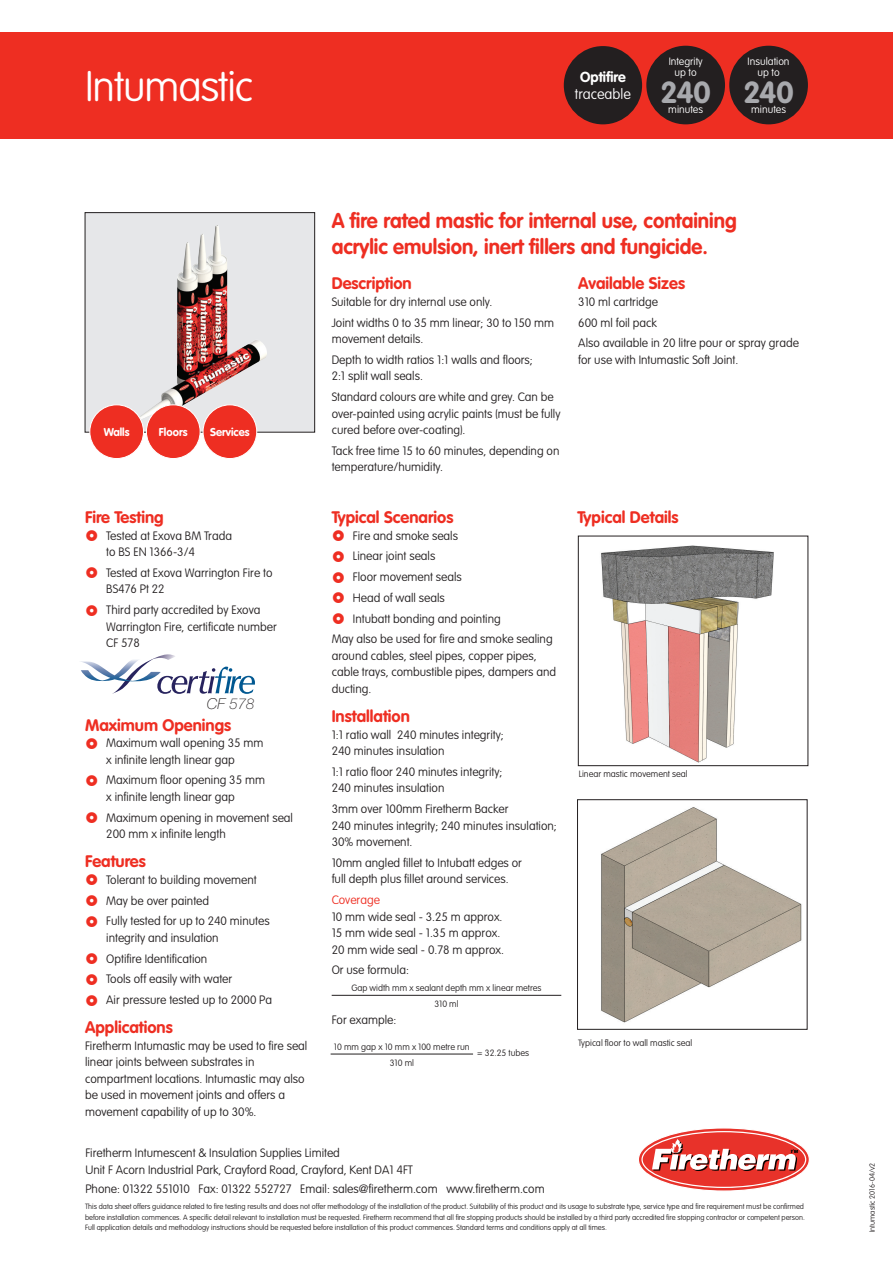
<style>
.page{position:relative;width:893px;height:1263px;background:#fff}
.page>*{position:absolute;margin:0;border:0;box-sizing:border-box;transform-origin:0 0}
.t1{font:100 42px "VAG Rounded Std";letter-spacing:-.025em;color:#fff}
.t2{font:700 30px "VAG Rounded Std";letter-spacing:-.025em;color:#a8a9ad}
.t3{font:700 21px/25.2px "VAG Rounded LT";color:#ee2e22}
.t4{font:700 16.5px "VAG Rounded Std";color:#ee2e22}
.t5{font:italic 100 15px "Helvetica Neue";color:#231f20}
.t6{font:100 14.25px "VAG Rounded Std";color:#fff}
.t7{font:700 14.25px "VAG Rounded Std";color:#fff}
.t8{font:100 12px/16.5px "VAG Rounded Std";color:#231f20}
.t9{font:100 12px "VAG Rounded Std";color:#ee2e22}
.t10{font:700 11.25px "VAG Rounded Std";color:#fff}
.t11{font:100 10.5px/10.5px "VAG Rounded Std";color:#fff;text-align:center}
.t12{font:100 9px/16.5px "VAG Rounded Std";color:#231f20;text-align:center}
.t13{font:100 7.5px/10.5px "VAG Rounded Std";color:#231f20;text-align:justify}
.t14{font:italic 900 4.95px "Helvetica";color:#050503}
</style>
<div class="page">
<div style="left:85px;top:213px;width:230px;height:219px;background:#e6e7e9"></div>
<div style="left:85px;top:212px;width:230px;height:220px;border:1px solid #231f20"></div>
<img style="left:140px;top:225px;width:127px;height:195px">
<hr style="left:332px;top:995px;width:229px;height:1px;background:#231f20">
<svg style="left:639px;top:1128px;width:170px;height:63px"></svg>
<svg style="left:81px;top:654px;width:174px;height:40px"></svg>
<div style="left:90px;top:405px;width:54px;height:53px;background:#ee2e22;border-radius:50%"></div>
<div style="left:89px;top:404px;width:55px;height:55px;border:1px solid #fff;border-radius:50%"></div>
<div style="left:146px;top:405px;width:54px;height:53px;background:#ee2e22;border-radius:50%"></div>
<div style="left:146px;top:404px;width:55px;height:55px;border:1px solid #fff;border-radius:50%"></div>
<div style="left:203px;top:405px;width:54px;height:53px;background:#ee2e22;border-radius:50%"></div>
<div style="left:203px;top:404px;width:54px;height:55px;border:1px solid #fff;border-radius:50%"></div>
<div style="left:0;top:32px;width:893px;height:106px;background:#ee2e22"></div>
<div style="left:646px;top:46px;width:79px;height:78px;background:#231f20;border-radius:50%"></div>
<div style="left:729px;top:46px;width:79px;height:78px;background:#231f20;border-radius:50%"></div>
<img style="left:601px;top:807px;width:201px;height:216px">
<div style="left:577px;top:799px;width:230px;height:230px;border:1px solid #231f20"></div>
<img style="left:601px;top:545px;width:173px;height:218px">
<div style="left:578px;top:536px;width:230px;height:230px;border:1px solid #231f20"></div>
<hr style="left:331px;top:1054px;width:142px;height:1px;background:#231f20">
<div style="left:564px;top:46px;width:78px;height:78px;background:#231f20;border-radius:50%"></div>
<h1 class="t1" style="left:85px;top:62px;width:170px">Intumastic</h1>
<p class="t7" style="left:580px;top:69px;width:47px">Optifire</p>
<p class="t6" style="left:575px;top:86px;width:57px">traceable</p>
<p class="t11" style="left:669px;top:57px;width:36px">Integrity up to</p>
<h2 class="t2" style="left:661px;top:74px;width:52px">240</h2>
<p class="t11" style="left:668px;top:105px;width:36px">minutes</p>
<p class="t11" style="left:748px;top:57px;width:43px">Insulation up to</p>
<h2 class="t2" style="left:743px;top:74px;width:52px">240</h2>
<p class="t11" style="left:751px;top:105px;width:36px">minutes</p>
<p class="t10" style="left:104px;top:425px;width:27px">Walls</p>
<p class="t10" style="left:159px;top:425px;width:30px">Floors</p>
<p class="t10" style="left:210px;top:425px;width:41px">Services</p>
<h3 class="t4" style="left:85px;top:507px;width:80px">Fire Testing</h3>
<p class="t8" style="left:106px;top:527px;width:127px">Tested at Exova BM Trada to BS EN 1366-3/4</p>
<p class="t8" style="left:106px;top:565px;width:168px">Tested at Exova Warrington Fire to<br>BS476 Pt 22</p>
<p class="t8" style="left:106px;top:602px;width:172px">Third party accredited by Exova<br>Warrington Fire, certificate number<br>CF 578</p>
<p class="t5" style="left:207px;top:695px;width:49px">CF 578</p>
<h3 class="t4" style="left:85px;top:715px;width:148px">Maximum Openings</h3>
<p class="t8" style="left:106px;top:735px;width:159px">Maximum wall opening 35 mm x infinite length linear gap</p>
<p class="t8" style="left:106px;top:772px;width:160px">Maximum floor opening 35 mm x infinite length linear gap</p>
<p class="t8" style="left:106px;top:809px;width:188px">Maximum opening in movement seal<br>200 mm x infinite length</p>
<h3 class="t4" style="left:85px;top:852px;width:62px">Features</h3>
<p class="t8" style="left:106px;top:870px;width:165px;line-height:20.7px">Tolerant to building movement<br>May be over painted<br>Fully tested for up to 240 minutes</p>
<p class="t8" style="left:106px;top:928px;width:167px;line-height:20.7px">integrity and insulation<br>Optifire Identification<br>Tools off easily with water<br>Air pressure tested up to 2000 Pa</p>
<h3 class="t4" style="left:85px;top:1018px;width:89px">Applications</h3>
<p class="t8" style="left:85px;top:1038px;width:224px">Firetherm Intumastic may be used to fire seal linear joints between substrates in compartment locations. Intumastic may also be used in movement joints and offers a movement capability of up to 30%.</p>
<h3 class="t3" style="left:332px;top:209px;width:407px">A fire rated mastic for internal use, containing acrylic emulsion, inert fillers and fungicide.</h3>
<h3 class="t4" style="left:332px;top:274px;width:82px">Description</h3>
<p class="t8" style="left:332px;top:292px;width:224px;line-height:20.7px">Suitable for dry internal use only.<br>Joint widths 0 to 35 mm linear; 30 to 150 mm</p>
<p class="t8" style="left:332px;top:329px;width:203px;line-height:20.7px">movement details.<br>Depth to width ratios 1:1 walls and floors;</p>
<p class="t8" style="left:332px;top:366px;width:224px;line-height:20.7px">2:1 split wall seals.<br>Standard colours are white and grey. Can be</p>
<p class="t8" style="left:332px;top:406px;width:230px">over-painted using acrylic paints (must be fully cured before over-coating).</p>
<p class="t8" style="left:332px;top:443px;width:229px">Tack free time 15 to 60 minutes, depending on temperature/humidity.</p>
<h3 class="t4" style="left:332px;top:507px;width:123px">Typical Scenarios</h3>
<p class="t8" style="left:353px;top:527px;width:107px">Fire and smoke seals</p>
<p class="t8" style="left:353px;top:548px;width:84px">Linear joint seals</p>
<p class="t8" style="left:353px;top:569px;width:111px">Floor movement seals</p>
<p class="t8" style="left:353px;top:590px;width:93px">Head of wall seals</p>
<p class="t8" style="left:353px;top:610px;width:149px">Intubatt bonding and pointing</p>
<p class="t8" style="left:332px;top:631px;width:223px">May also be used for fire and smoke sealing</p>
<p class="t8" style="left:332px;top:648px;width:226px">around cables, steel pipes, copper pipes, cable trays, combustible pipes, dampers and ducting.</p>
<h3 class="t4" style="left:332px;top:706px;width:80px">Installation</h3>
<p class="t8" style="left:332px;top:726px;width:174px">1:1 ratio wall 240 minutes integrity;<br>240 minutes insulation</p>
<p class="t8" style="left:332px;top:764px;width:172px">1:1 ratio floor 240 minutes integrity;<br>240 minutes insulation</p>
<p class="t8" style="left:332px;top:801px;width:227px">3mm over 100mm Firetherm Backer<br>240 minutes integrity; 240 minutes insulation;<br>30% movement.</p>
<p class="t8" style="left:332px;top:855px;width:192px">10mm angled fillet to Intubatt edges or full depth plus fillet around services.</p>
<p class="t9" style="left:332px;top:893px;width:50px">Coverage</p>
<p class="t8" style="left:332px;top:908px;width:174px">10 mm wide seal - 3.25 m approx.<br>15 mm wide seal - 1.35 m approx.<br>20 mm wide seal - 0.78 m approx.</p>
<p class="t8" style="left:332px;top:962px;width:79px">Or use formula:</p>
<p class="t12" style="left:351px;top:980px;width:192px">Gap width mm x sealant depth mm x linear metres<br>310 ml</p>
<p class="t8" style="left:332px;top:1012px;width:66px">For example:</p>
<p class="t12" style="left:334px;top:1038px;width:137px">10 mm gap x 10 mm x 100 metre run<br>310 ml</p>
<p class="t12" style="left:477px;top:1045px;width:53px">= 32.25 tubes</p>
<h3 class="t4" style="left:578px;top:274px;width:108px">Available Sizes</h3>
<p class="t8" style="left:578px;top:292px;width:222px;line-height:20.7px">310 ml cartridge<br>600 ml foil pack<br>Also available in 20 litre pour or spray grade</p>
<p class="t8" style="left:578px;top:352px;width:162px">for use with Intumastic Soft Joint.</p>
<h3 class="t4" style="left:578px;top:507px;width:102px">Typical Details</h3>
<p class="t12" style="left:579px;top:766px;width:110px">Linear mastic movement seal</p>
<p class="t12" style="left:578px;top:1035px;width:116px">Typical floor to wall mastic seal</p>
<p class="t8" style="left:85px;top:1145px;width:329px">Firetherm Intumescent &amp; Insulation Supplies Limited<br>Unit F Acorn Industrial Park, Crayford Road, Crayford, Kent DA1 4FT</p>
<p class="t8" style="left:85px;top:1180px;width:461px">Phone: 01322 551010 Fax: 01322 552727 Email: sales@firetherm.com www.firetherm.com</p>
<p class="t14" style="left:790px;top:1148px;width:10px">TM</p>
<p class="t13" style="left:85px;top:1201px;width:721px">This data sheet offers guidance related to fire testing results and does not offer methodology of the installation of the product. Suitability of this product and its usage to substrate type, service type and fire requirement must be confirmed before installation commences. A specific detail relevant to installation must be requested. Firetherm recommend that all fire stopping products should be installed by a third party accredited fire stopping contractor or competent person.<br>Full application details and methodology instructions should be requested before installation of this product commences. Standard terms and conditions apply at all times.</p>
<p class="t13" style="left:867px;top:1232px;width:71px;rotate:-90deg">Intumastic 2016-04/v2</p>
</div>
